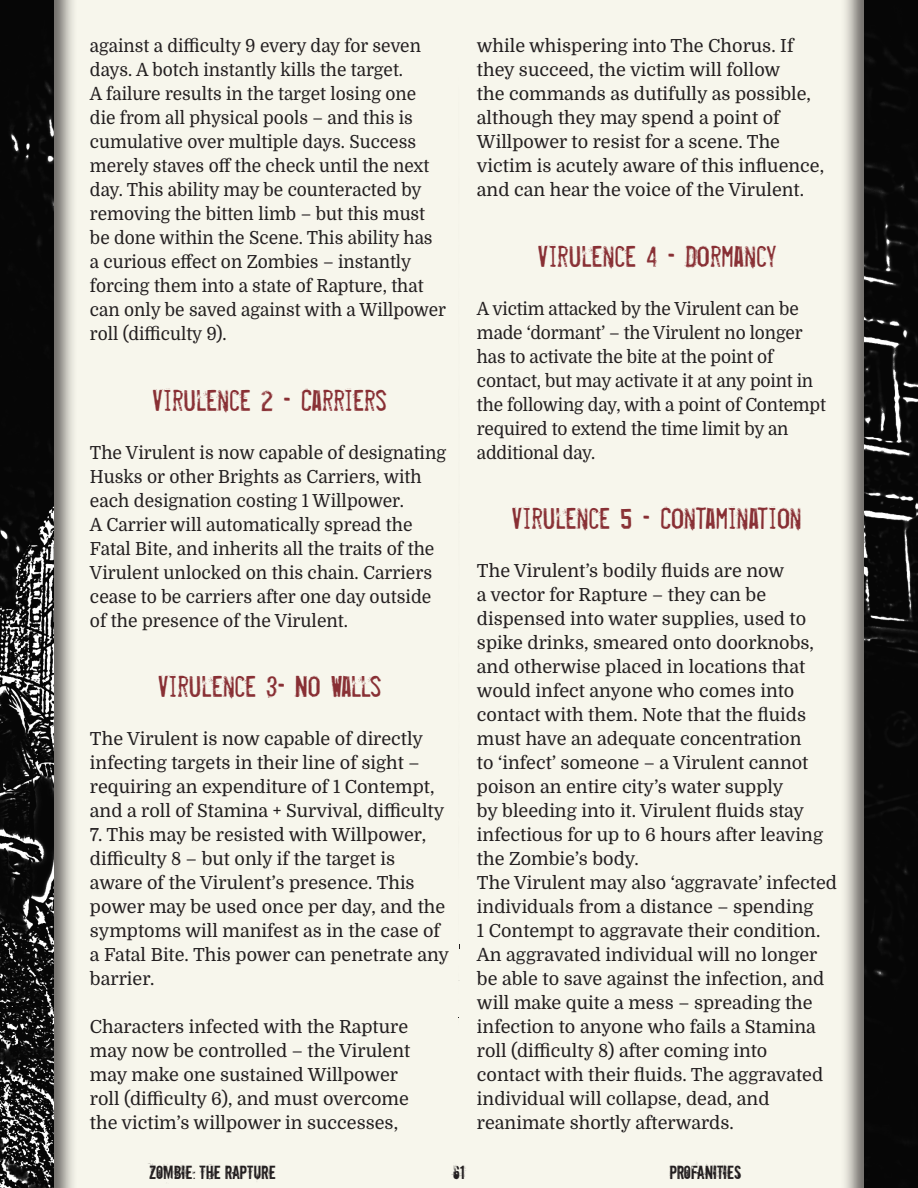
<style>
.page{position:relative;width:918px;height:1188px;background:#fff}
.page>*{position:absolute;margin:0;border:0;box-sizing:border-box;transform-origin:0 0}
.t1{font:31.5px "Misproject";color:#882f34}
.t2{font:18px/24px "Domine";color:#231f20}
.t3{font:18px/24px "Domine";color:#231f20;scale:.96 1}
.t4{font:18px "Downcome";color:#231f20}
</style>
<div class="page">
<img style="left:0;top:0;width:918px;height:1188px">
<div style="left:51px;top:0;width:813px;height:1188px;background:#f7f6ec"></div>
<svg style="left:459px;top:1042px;width:1px;height:18px"></svg>
<svg style="left:459px;top:1066px;width:1px;height:17px"></svg>
<svg style="left:459px;top:77px;width:1px;height:955px"></svg>
<p class="t3" style="left:90px;top:34px;width:373px">against a difficulty 9 every day for seven days. A botch instantly kills the target.<br>A failure results in the target losing one die from all physical pools – and this is cumulative over multiple days. Success merely staves off the check until the next day. This ability may be counteracted by removing the bitten limb – but this must be done within the Scene. This ability has a curious effect on Zombies – instantly forcing them into a state of Rapture, that can only be saved against with a Willpower roll (difficulty 9).</p>
<p class="t1" style="left:153px;top:379px;width:236px">VIRULENCE 2 - CARRIERS</p>
<p class="t2" style="left:90px;top:441px;width:358px">The Virulent is now capable of designating Husks or other Brights as Carriers, with each designation costing 1 Willpower.<br>A Carrier will automatically spread the Fatal Bite, and inherits all the traits of the Virulent unlocked on this chain. Carriers cease to be carriers after one day outside of the presence of the Virulent.</p>
<p class="t1" style="left:158px;top:666px;width:225px">VIRULENCE 3- NO WALLS</p>
<p class="t2" style="left:90px;top:727px;width:356px">The Virulent is now capable of directly infecting targets in their line of sight – requiring an expenditure of 1 Contempt, and a roll of Stamina + Survival, difficulty</p>
<p class="t2" style="left:90px;top:823px;width:361px">7. This may be resisted with Willpower, difficulty 8 – but only if the target is aware of the Virulent’s presence. This power may be used once per day, and the symptoms will manifest as in the case of a Fatal Bite. This power can penetrate any barrier.</p>
<p class="t2" style="left:90px;top:1015px;width:322px">Characters infected with the Rapture may now be controlled – the Virulent may make one sustained Willpower roll (difficulty 6), and must overcome the victim’s willpower in successes,</p>
<p class="t2" style="left:477px;top:34px;width:349px">while whispering into The Chorus. If they succeed, the victim will follow<br>the commands as dutifully as possible, although they may spend a point of Willpower to resist for a scene. The victim is acutely aware of this influence, and can hear the voice of the Virulent.</p>
<p class="t1" style="left:538px;top:235px;width:240px">VIRULENCE 4 - DORMANCY</p>
<p class="t3" style="left:477px;top:297px;width:365px">A victim attacked by the Virulent can be made ‘dormant’ – the Virulent no longer has to activate the bite at the point of contact, but may activate it at any point in the following day, with a point of Contempt required to extend the time limit by an additional day.</p>
<p class="t1" style="left:512px;top:498px;width:292px">VIRULENCE 5 - CONTAMINATION</p>
<p class="t2" style="left:477px;top:559px;width:348px">The Virulent’s bodily fluids are now<br>a vector for Rapture – they can be dispensed into water supplies, used to spike drinks, smeared onto doorknobs, and otherwise placed in locations that would infect anyone who comes into contact with them. Note that the fluids must have an adequate concentration<br>to ‘infect’ someone – a Virulent cannot poison an entire city’s water supply<br>by bleeding into it. Virulent fluids stay infectious for up to 6 hours after leaving the Zombie’s body.</p>
<p class="t2" style="left:477px;top:871px;width:361px">The Virulent may also ‘aggravate’ infected individuals from a distance – spending<br>1 Contempt to aggravate their condition.<br>An aggravated individual will no longer be able to save against the infection, and will make quite a mess – spreading the infection to anyone who fails a Stamina roll (difficulty 8) after coming into<br>contact with their fluids. The aggravated individual will collapse, dead, and reanimate shortly afterwards.</p>
<p class="t4" style="left:149px;top:1161px;width:129px">ZOMBIE: THE RAPTURE</p>
<p class="t4" style="left:453px;top:1161px;width:13px">61</p>
<p class="t4" style="left:669px;top:1161px;width:74px">PROFANITIES</p>
</div>
